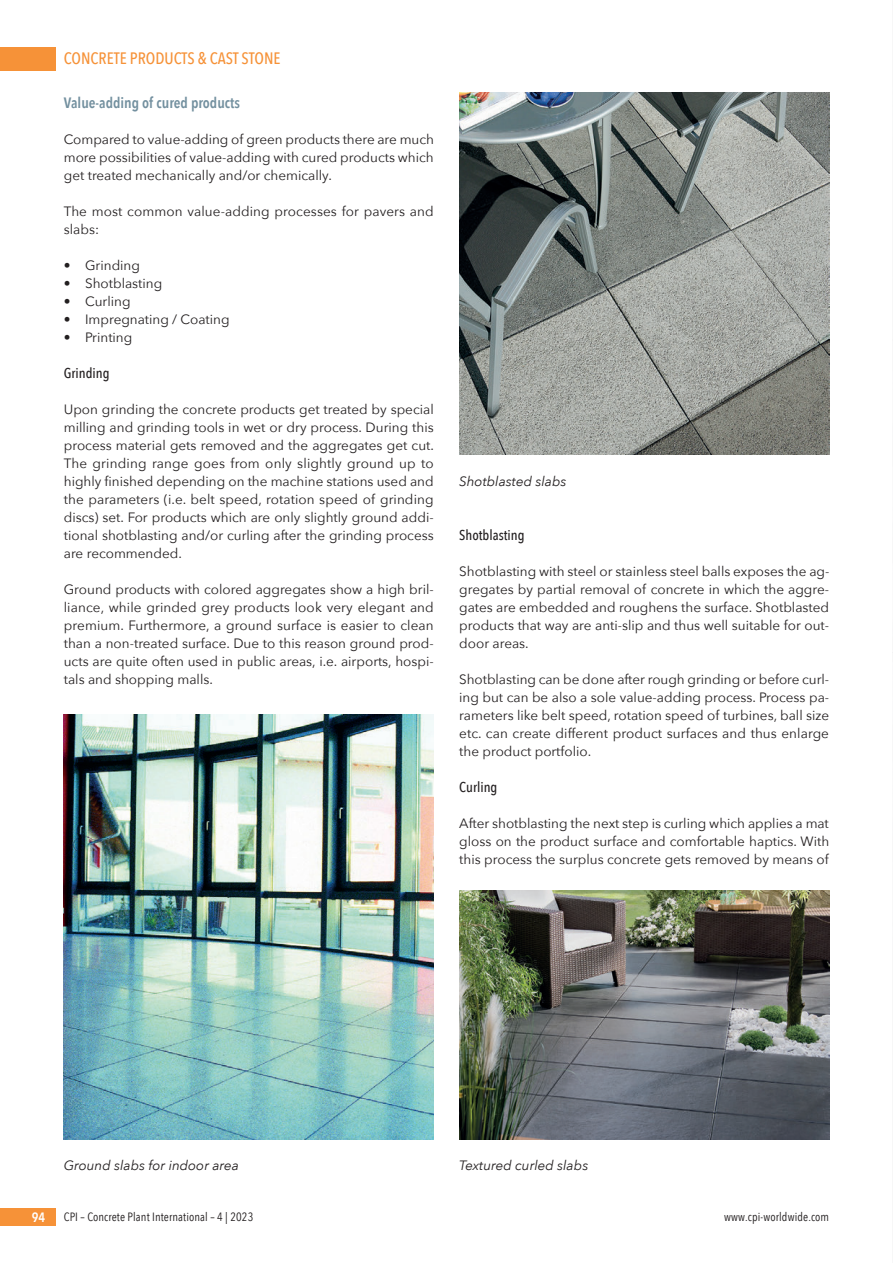
<style>
.page{position:relative;width:893px;height:1263px;background:#fff}
.page>*{position:absolute;margin:0;border:0;box-sizing:border-box;transform-origin:0 0}
.t1{font:500 16.5px "Avenir Next Condensed";color:#f69238}
.t2{font:600 15px "Avenir Next Condensed";color:#73909f}
.t3{font:500 14.25px "Avenir Next Condensed";color:#231f20}
.t4{font:13.5px/18px "Avenir Next";color:#231f20;text-align:justify}
.t5{font:italic 13.5px "Avenir Next";color:#231f20}
.t6{font:600 13.5px "Avenir Next Condensed";color:#fff}
.t7{font:12px "Avenir Next Condensed";letter-spacing:.01em;color:#231f20}
</style>
<div class="page">
<div style="left:0;top:47px;width:55px;height:23px;background:#f69238"></div>
<div style="left:0;top:1208px;width:55px;height:18px;background:#f69238"></div>
<img style="left:64px;top:714px;width:370px;height:425px">
<img style="left:459px;top:93px;width:370px;height:361px">
<img style="left:459px;top:890px;width:370px;height:249px">
<p class="t1" style="left:64px;top:49px;width:218px">CONCRETE PRODUCTS &amp; CAST STONE</p>
<p class="t2" style="left:64px;top:90px;width:178px">Value-adding of cured products</p>
<p class="t4" style="left:64px;top:130px;width:372px">Compared to value-adding of green products there are much more possibilities of value-adding with cured products which get treated mechanically and/or chemically.</p>
<p class="t4" style="left:64px;top:202px;width:371px">The most common value-adding processes for pavers and slabs:</p>
<p class="t4" style="left:64px;top:256px;width:78px">• Grinding</p>
<p class="t4" style="left:64px;top:274px;width:100px">• Shotblasting</p>
<p class="t4" style="left:64px;top:292px;width:68px">• Curling</p>
<p class="t4" style="left:64px;top:310px;width:167px">• Impregnating / Coating</p>
<p class="t4" style="left:64px;top:328px;width:70px">• Printing</p>
<p class="t3" style="left:64px;top:364px;width:47px">Grinding</p>
<p class="t4" style="left:64px;top:400px;width:372px">Upon grinding the concrete products get treated by special milling and grinding tools in wet or dry process. During this process material gets removed and the aggregates get cut.<br>The grinding range goes from only slightly ground up to highly finished depending on the machine stations used and the parameters (i.e. belt speed, rotation speed of grinding discs) set. For products which are only slightly ground addi&shy;tional shotblasting and/or curling after the grinding process are recommended.</p>
<p class="t4" style="left:64px;top:580px;width:372px">Ground products with colored aggregates show a high bril&shy;liance, while grinded grey products look very elegant and premium. Furthermore, a ground surface is easier to clean than a non-treated surface. Due to this reason ground prod&shy;ucts are quite often used in public areas, i.e. airports, hospi&shy;tals and shopping malls.</p>
<p class="t5" style="left:459px;top:470px;width:109px">Shotblasted slabs</p>
<p class="t3" style="left:459px;top:526px;width:67px">Shotblasting</p>
<p class="t4" style="left:459px;top:562px;width:372px">Shotblasting with steel or stainless steel balls exposes the ag&shy;gregates by partial removal of concrete in which the aggre&shy;gates are embedded and roughens the surface. Shotblasted products that way are anti-slip and thus well suitable for out&shy;door areas.</p>
<p class="t4" style="left:459px;top:670px;width:372px">Shotblasting can be done after rough grinding or before curl&shy;ing but can be also a sole value-adding process. Process pa&shy;rameters like belt speed, rotation speed of turbines, ball size etc. can create different product surfaces and thus enlarge the product portfolio.</p>
<p class="t3" style="left:459px;top:778px;width:40px">Curling</p>
<p class="t4" style="left:459px;top:814px;width:371px">After shotblasting the next step is curling which applies a mat gloss on the product surface and comfortable haptics. With this process the surplus concrete gets removed by means of</p>
<p class="t5" style="left:64px;top:1154px;width:177px">Ground slabs for indoor area</p>
<p class="t5" style="left:459px;top:1154px;width:131px">Textured curled slabs</p>
<p class="t6" style="left:32px;top:1206px;width:15px">94</p>
<p class="t7" style="left:64px;top:1207px;width:191px">CPI – Concrete Plant International – 4 | 2023</p>
<p class="t7" style="left:724px;top:1207px;width:107px">www.cpi-worldwide.com</p>
</div>
